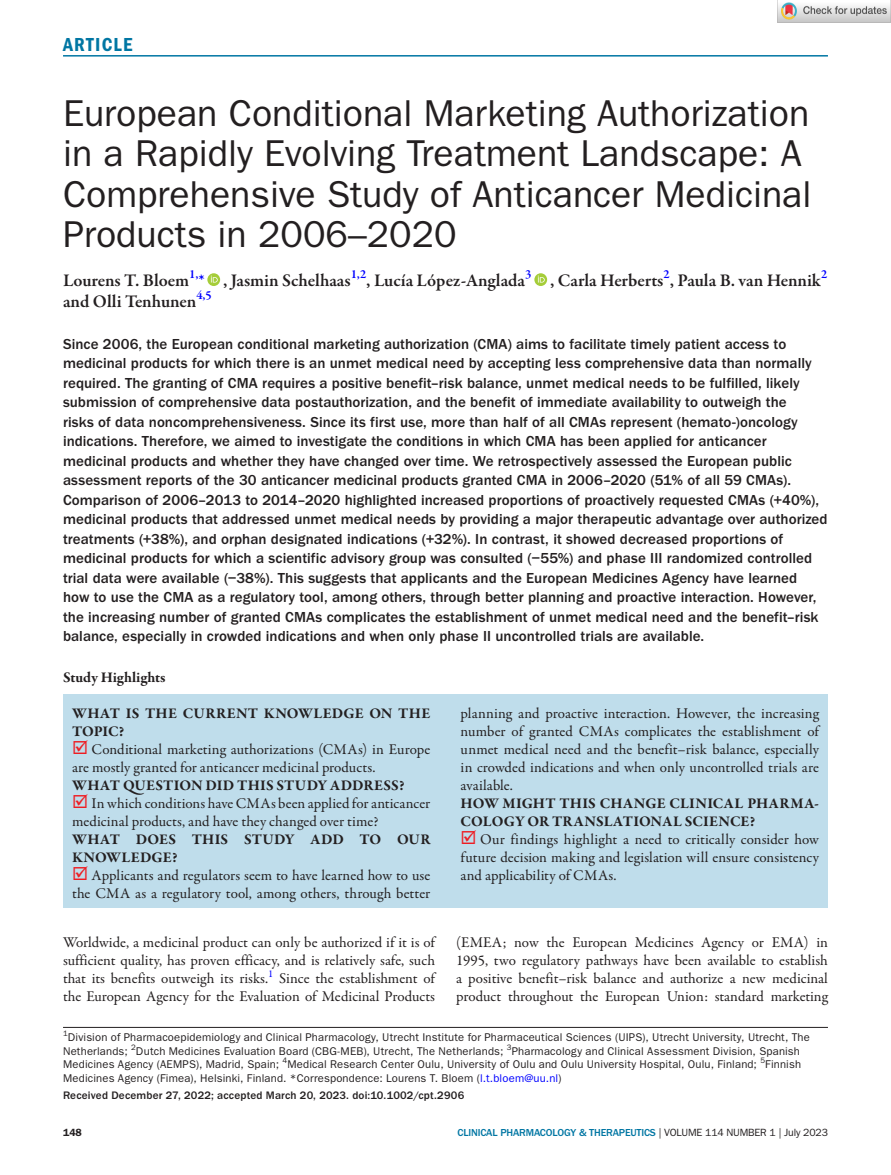
<style>
.page{position:relative;width:891px;height:1175px;background:#fff}
.page>*{position:absolute;margin:0;border:0;box-sizing:border-box;transform-origin:0 0}
.t1{font:37.5px/40.5px "ITC Franklin Gothic Std";color:#231f20}
.t2{font:19.5px "ITC Franklin Gothic Std Dm Cd";letter-spacing:.065em;color:#0076a3}
.t3{font:600 18px/21px "Garamond Premr Pro";color:#231f20}
.t4{font:500 15px/19.5px "ITC Franklin Gothic Std";letter-spacing:.005em;color:#231f20}
.t5{font:15px/18px "Garamond Premr Pro";color:#231f20;text-align:justify}
.t6{font:700 15px/18px "Garamond Premr Pro";letter-spacing:.01em;color:#231f20}
.t7{font:600 12.6px "Garamond Premr Pro";color:#00f}
.t8{font:11.25px/13.5px "ITC Franklin Gothic Std";letter-spacing:.015em;color:#231f20}
.t9{font:500 11.25px "ITC Franklin Gothic Std";letter-spacing:.015em;color:#231f20}
.t10{font:500 10.5px "ITC Franklin Gothic Std";letter-spacing:-.015em;color:#0076a3}
.t11{font:600 10.5px "ITC Franklin Gothic Std";color:#231f20}
.t12{font:7.8px "ITC Franklin Gothic Std";color:#231f20}
.s1{color:#00f}
.s2{font-weight:400;color:#231f20}
</style>
<div class="page">
<hr style="left:63px;top:55px;width:765px;height:2px;background:#0076a3">
<svg style="left:207px;top:273px;width:13px;height:13px"></svg>
<svg style="left:211px;top:275px;width:7px;height:7px"></svg>
<svg style="left:534px;top:273px;width:13px;height:13px"></svg>
<svg style="left:538px;top:275px;width:7px;height:7px"></svg>
<hr style="left:63px;top:1027px;width:765px;height:1px;background:#231f20">
<div style="left:63px;top:659px;width:765px;height:249px;background:#bfddeb"></div>
<div style="left:51px;top:650px;width:780px;height:43px;background:#fff"></div>
<img style="left:777px;top:0;width:114px;height:22px">
<h2 class="t2" style="left:63px;top:33px;width:71px">ARTICLE</h2>
<h1 class="t1" style="left:63px;top:93px;width:750px">European Conditional Marketing Authorization in a Rapidly Evolving Treatment Landscape: A Comprehensive Study of Anticancer Medicinal Products in 2006–2020</h1>
<p class="t3" style="left:63px;top:270px;width:766px">Lourens T. Bloem<sup>1,</sup><span class="s1">*</span> , Jasmin Schelhaas<sup>1,2</sup>, Lucía López-Anglada<sup>3</sup> , Carla Herberts<sup>2</sup>, Paula B. van Hennik<sup>2 </sup>and Olli Tenhunen</p>
<p class="t7" style="left:196px;top:287px;width:17px">4,5</p>
<p class="t4" style="left:63px;top:334px;width:766px">Since 2006, the European conditional marketing authorization (CMA) aims to facilitate timely patient access to medicinal products for which there is an unmet medical need by accepting less comprehensive data than normally required. The granting of CMA requires a positive benefit–risk balance, unmet medical needs to be fulfilled, likely submission of comprehensive data postauthorization, and the benefit of immediate availability to outweigh the<br>risks of data noncomprehensiveness. Since its first use, more than half of all CMAs represent (hemato-)oncology indications. Therefore, we aimed to investigate the conditions in which CMA has been applied for anticancer medicinal products and whether they have changed over time. We retrospectively assessed the European public assessment reports of the 30 anticancer medicinal products granted CMA in 2006–2020 (51% of all 59 CMAs).<br>Comparison of 2006–2013 to 2014–2020 highlighted increased proportions of proactively requested CMAs (+40%), medicinal products that addressed unmet medical needs by providing a major therapeutic advantage over authorized treatments (+38%), and orphan designated indications (+32%). In contrast, it showed decreased proportions of medicinal products for which a scientific advisory group was consulted (−55%) and phase III randomized controlled trial data were available (−38%). This suggests that applicants and the European Medicines Agency have learned<br>how to use the CMA as a regulatory tool, among others, through better planning and proactive interaction. However, the increasing number of granted CMAs complicates the establishment of unmet medical need and the benefit–risk balance, especially in crowded indications and when only phase II uncontrolled trials are available.</p>
<p class="t6" style="left:63px;top:668px;width:104px">Study Highlights</p>
<p class="t6" style="left:72px;top:704px;width:360px">WHAT IS THE CURRENT KNOWLEDGE ON THE<br>TOPIC?</p>
<p class="t5" style="left:72px;top:740px;width:360px;text-indent:20px">Conditional marketing authorizations (CMAs) in Europe are mostly granted for anticancer medicinal products.</p>
<p class="t6" style="left:72px;top:776px;width:334px">WHAT QUESTION DID THIS STUDY ADDRESS?</p>
<p class="t5" style="left:72px;top:794px;width:360px;text-indent:20px">In which conditions have CMAs been applied for anticancer medicinal products, and have they changed over time?</p>
<p class="t6" style="left:72px;top:830px;width:360px">WHAT DOES THIS STUDY ADD TO OUR<br>KNOWLEDGE?</p>
<p class="t5" style="left:72px;top:866px;width:360px;text-align:right">Applicants and regulators seem to have learned how to use the CMA as a regulatory tool, among others, through better</p>
<p class="t5" style="left:461px;top:704px;width:360px">planning and proactive interaction. However, the increasing number of granted CMAs complicates the establishment of unmet medical need and the benefit–risk balance, especially in crowded indications and when only uncontrolled trials are available.</p>
<p class="t6" style="left:461px;top:794px;width:360px">HOW MIGHT THIS CHANGE CLINICAL PHARMA-<br>COLOGY OR TRANSLATIONAL SCIENCE?</p>
<p class="t5" style="left:461px;top:830px;width:360px;text-indent:20px">Our findings highlight a need to critically consider how future decision making and legislation will ensure consistency and applicability of CMAs.</p>
<p class="t5" style="left:63px;top:933px;width:373px">Worldwide, a medicinal product can only be authorized if it is of sufficient quality, has proven efficacy, and is relatively safe, such that its benefits outweigh its risks.<sup>1</sup> Since the establishment of the European Agency for the Evaluation of Medicinal Products</p>
<p class="t5" style="left:456px;top:933px;width:373px">(EMEA; now the European Medicines Agency or EMA) in 1995, two regulatory pathways have been available to establish a positive benefit–risk balance and authorize a new medicinal product throughout the European Union: standard marketing</p>
<p class="t12" style="left:63px;top:1029px;width:6px">1</p>
<p class="t8" style="left:63px;top:1030px;width:748px;text-indent:5px">Division of Pharmacoepidemiology and Clinical Pharmacology, Utrecht Institute for Pharmaceutical Sciences (UIPS), Utrecht University, Utrecht, The<br>Netherlands;</p>
<p class="t12" style="left:131px;top:1042px;width:6px">2</p>
<p class="t8" style="left:136px;top:1044px;width:369px">Dutch Medicines Evaluation Board (CBG-MEB), Utrecht, The Netherlands;</p>
<p class="t12" style="left:507px;top:1042px;width:6px">3</p>
<p class="t8" style="left:512px;top:1044px;width:290px">Pharmacology and Clinical Assessment Division, Spanish</p>
<p class="t8" style="left:63px;top:1057px;width:218px">Medicines Agency (AEMPS), Madrid, Spain;</p>
<p class="t12" style="left:283px;top:1056px;width:6px">4</p>
<p class="t8" style="left:287px;top:1057px;width:471px">Medical Research Center Oulu, University of Oulu and Oulu University Hospital, Oulu, Finland;</p>
<p class="t12" style="left:760px;top:1056px;width:6px">5</p>
<p class="t8" style="left:765px;top:1057px;width:37px">Finnish</p>
<p class="t8" style="left:63px;top:1071px;width:500px">Medicines Agency (Fimea), Helsinki, Finland. *Correspondence: Lourens T. Bloem (<span class="s1">l.t.bloem@uu.nl</span>)</p>
<p class="t9" style="left:63px;top:1088px;width:403px">Received December 27, 2022; accepted March 20, 2023. doi:10.1002/cpt.2906</p>
<p class="t11" style="left:63px;top:1125px;width:20px">148</p>
<p class="t10" style="left:458px;top:1126px;width:372px">CLINICAL PHARMACOLOGY &amp; THERAPEUTICS <span class="s2">| VOLUME 114 NUMBER 1 | July 2023</span></p>
</div>
